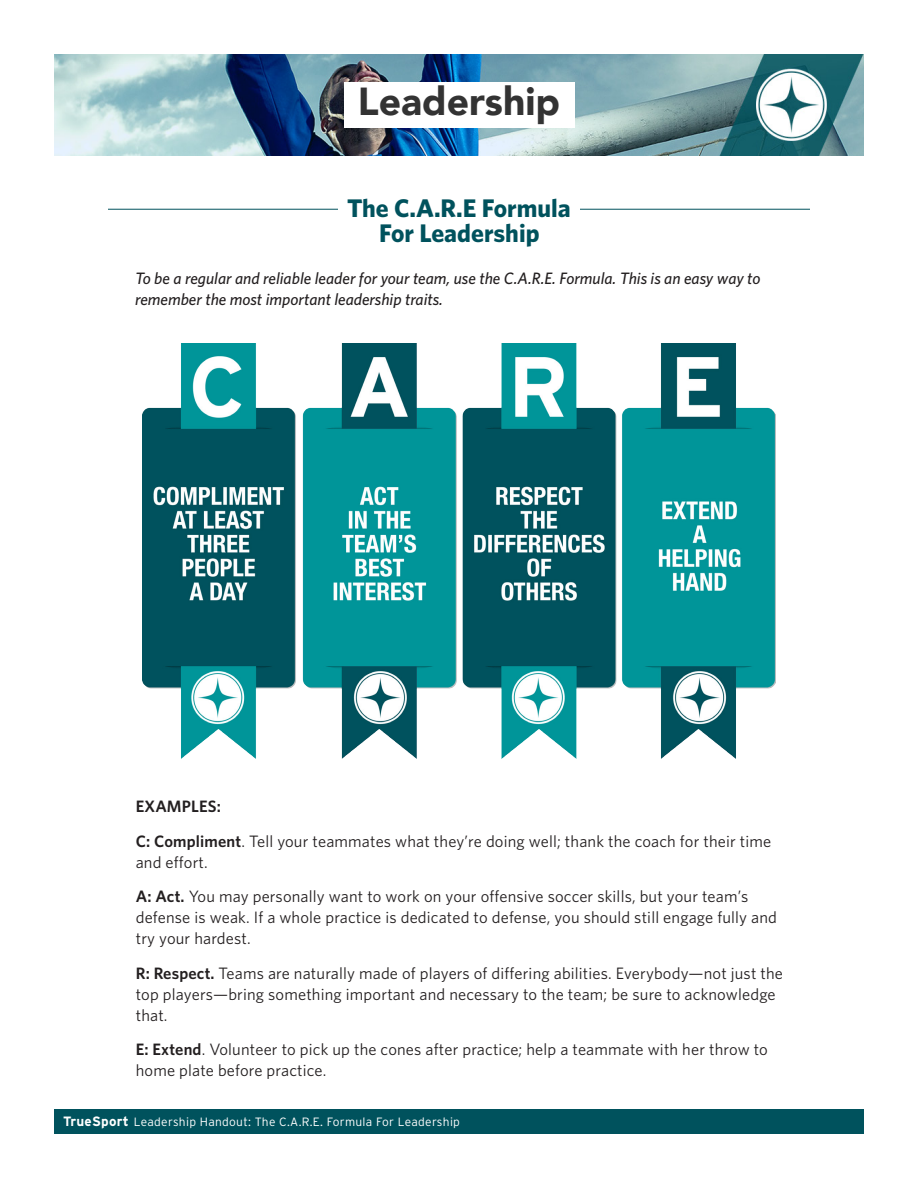
<style>
.page{position:relative;width:918px;height:1188px;background:#fff}
.page>*{position:absolute;margin:0;border:0;box-sizing:border-box;transform-origin:0 0}
.t1{font:900 39px "Avenir";color:#333}
.t2{font:700 25.5px "Whitney";color:#00525d}
.t3{font:16.5px/21px "Whitney";letter-spacing:.01em;color:#231f20}
.t4{font:italic 500 16.5px/21px "Whitney";color:#231f20}
.t5{font:600 16.5px "Whitney";letter-spacing:.01em;color:#231f20}
.t6{font:300 12px "Interstate";letter-spacing:.025em;color:#fff}
.s1{font-weight:600}
.s2{font-weight:700;font-size:13.5px}
</style>
<div class="page">
<div style="left:54px;top:1109px;width:810px;height:25px;background:#00525d"></div>
<hr style="left:108px;top:209px;width:702px;height:1px;background:#00525d">
<div style="left:338px;top:197px;width:242px;height:25px;background:#fff"></div>
<img style="left:54px;top:54px;width:810px;height:101px">
<div style="left:344px;top:82px;width:230px;height:46px;background:#fff"></div>
<img style="left:143px;top:343px;width:633px;height:416px">
<p class="t1" style="left:358px;top:68px;width:204px">Leadership</p>
<p class="t2" style="left:347px;top:193px;width:225px">The C.A.R.E Formula</p>
<p class="t2" style="left:379px;top:218px;width:162px">For Leadership</p>
<p class="t4" style="left:135px;top:267px;width:627px">To be a regular and reliable leader for your team, use the C.A.R.E. Formula. This is an easy way to remember the most important leadership traits.</p>
<p class="t5" style="left:136px;top:797px;width:87px">EXAMPLES:</p>
<p class="t3" style="left:136px;top:830px;width:637px"><span class="s1">C: Compliment</span>. Tell your teammates what they’re doing well; thank the coach for their time and effort.</p>
<p class="t3" style="left:136px;top:886px;width:643px"><span class="s1">A: Act.</span> You may personally want to work on your offensive soccer skills, but your team’s defense is weak. If a whole practice is dedicated to defense, you should still engage fully and try your hardest.</p>
<p class="t3" style="left:136px;top:962px;width:649px"><span class="s1">R: Respect.</span> Teams are naturally made of players of differing abilities. Everybody—not just the top players—bring something important and necessary to the team; be sure to acknowledge that.</p>
<p class="t3" style="left:136px;top:1039px;width:634px"><span class="s1">E: Extend</span>. Volunteer to pick up the cones after practice; help a teammate with her throw to home plate before practice.</p>
<p class="t6" style="left:63px;top:1115px;width:399px"><span class="s2">TrueSport</span> Leadership Handout: The C.A.R.E. Formula For Leadership</p>
</div>
